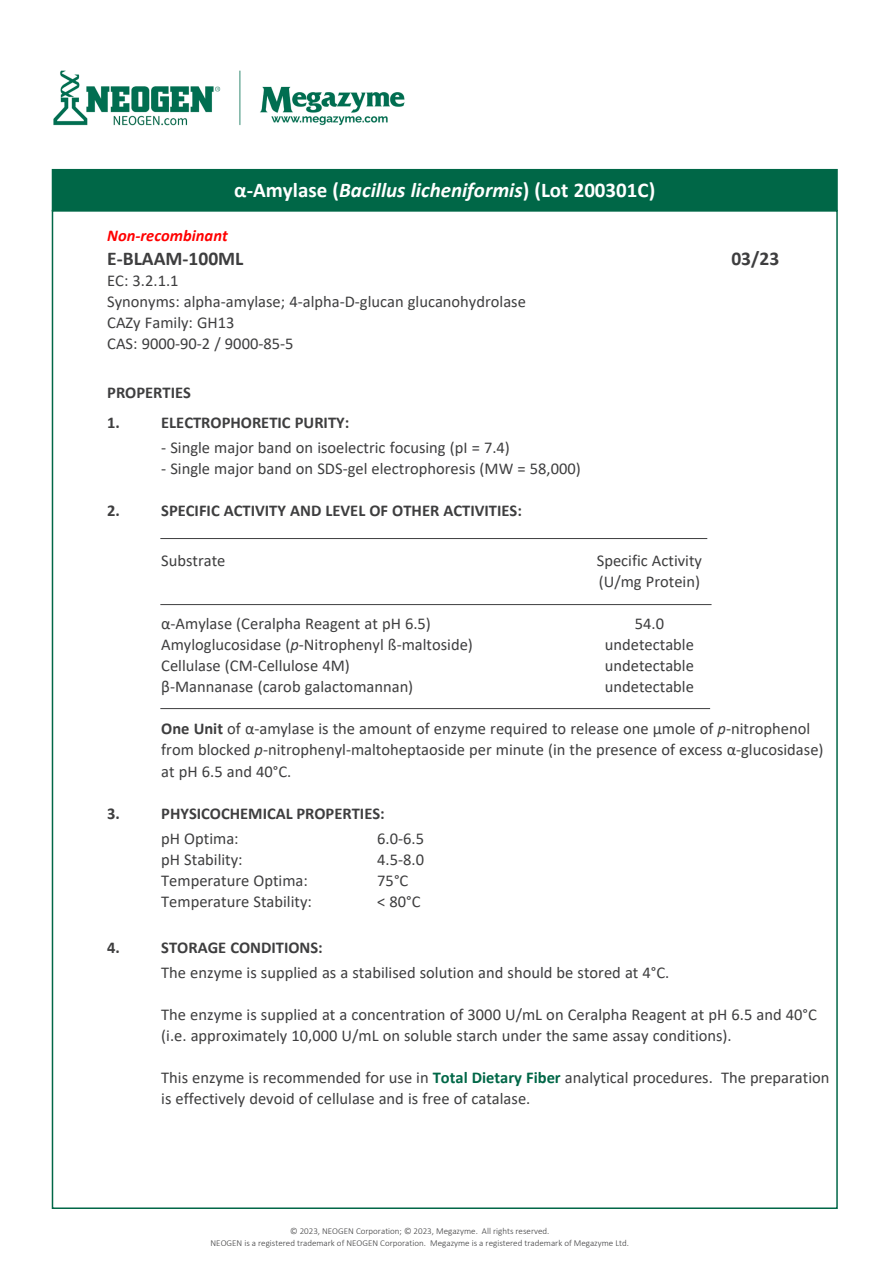
<style>
.page{position:relative;width:893px;height:1263px;background:#fff}
.page>*{position:absolute;margin:0;border:0;box-sizing:border-box;transform-origin:0 0}
.t1{font:700 21px "Calibri";color:#fff}
.t2{font:700 19.5px "Calibri";color:#3e3e3f}
.t3{font:16.5px/21px "Calibri";color:#3e3e3f}
.t4{font:700 16.5px "Calibri";color:#3e3e3f}
.t5{font:italic 700 16.5px "Calibri";color:#f00}
.t6{font:300 9px "Calibri";color:#3e3e3f}
.s1{font-style:italic}
.s2{font-weight:700}
.s3{font-weight:700;color:#006747}
</style>
<div class="page">
<div style="left:52px;top:170px;width:785px;height:41px;background:#006747"></div>
<div style="left:52px;top:169px;width:786px;height:42px;border:2px solid #006747"></div>
<hr style="left:160px;top:538px;width:547px;height:1px;background:#3e3e3f">
<hr style="left:160px;top:708px;width:550px;height:1px;background:#3e3e3f">
<img style="left:53px;top:70px;width:352px;height:56px">
<hr style="left:160px;top:604px;width:551px;height:1px;background:#3e3e3f">
<p class="t1" style="left:234px;top:175px;width:422px">α-Amylase (<span class="s1">Bacillus licheniformis</span>) (Lot 200301C)</p>
<p class="t5" style="left:107px;top:224px;width:122px">Non-recombinant</p>
<p class="t2" style="left:107px;top:245px;width:138px">E-BLAAM-100ML</p>
<p class="t2" style="left:731px;top:245px;width:49px">03/23</p>
<p class="t3" style="left:107px;top:270px;width:73px">EC: 3.2.1.1</p>
<p class="t3" style="left:107px;top:291px;width:420px">Synonyms: alpha-amylase; 4-alpha-D-glucan glucanohydrolase</p>
<p class="t3" style="left:107px;top:312px;width:129px">CAZy Family: GH13</p>
<p class="t3" style="left:107px;top:333px;width:188px">CAS: 9000-90-2 / 9000-85-5</p>
<p class="t4" style="left:107px;top:381px;width:85px">PROPERTIES</p>
<p class="t4" style="left:107px;top:411px;width:14px">1.</p>
<p class="t4" style="left:161px;top:411px;width:190px">ELECTROPHORETIC PURITY:</p>
<p class="t3" style="left:161px;top:437px;width:350px">- Single major band on isoelectric focusing (pI = 7.4)</p>
<p class="t3" style="left:161px;top:458px;width:421px">- Single major band on SDS-gel electrophoresis (MW = 58,000)</p>
<p class="t4" style="left:107px;top:499px;width:14px">2.</p>
<p class="t4" style="left:161px;top:499px;width:362px">SPECIFIC ACTIVITY AND LEVEL OF OTHER ACTIVITIES:</p>
<p class="t3" style="left:161px;top:550px;width:66px">Substrate</p>
<p class="t3" style="left:597px;top:550px;width:107px">Specific Activity</p>
<p class="t3" style="left:599px;top:571px;width:103px">(U/mg Protein)</p>
<p class="t3" style="left:161px;top:613px;width:271px">α-Amylase (Ceralpha Reagent at pH 6.5)</p>
<p class="t3" style="left:635px;top:613px;width:31px">54.0</p>
<p class="t3" style="left:161px;top:634px;width:313px">Amyloglucosidase (<span class="s1">p</span>-Nitrophenyl ß-maltoside)</p>
<p class="t3" style="left:605px;top:634px;width:91px">undetectable</p>
<p class="t3" style="left:161px;top:655px;width:190px">Cellulase (CM-Cellulose 4M)</p>
<p class="t3" style="left:605px;top:655px;width:91px">undetectable</p>
<p class="t3" style="left:161px;top:676px;width:254px">β-Mannanase (carob galactomannan)</p>
<p class="t3" style="left:605px;top:676px;width:91px">undetectable</p>
<p class="t3" style="left:161px;top:718px;width:664px"><span class="s2">One Unit</span> of α-amylase is the amount of enzyme required to release one μmole of <span class="s1">p</span>-nitrophenol from blocked <span class="s1">p</span>-nitrophenyl-maltoheptaoside per minute (in the presence of excess α-glucosidase) at pH 6.5 and 40°C.</p>
<p class="t4" style="left:107px;top:801px;width:14px">3.</p>
<p class="t4" style="left:161px;top:801px;width:225px">PHYSICOCHEMICAL PROPERTIES:</p>
<p class="t3" style="left:161px;top:827px;width:79px">pH Optima:</p>
<p class="t3" style="left:377px;top:827px;width:48px">6.0-6.5</p>
<p class="t3" style="left:161px;top:848px;width:83px">pH Stability:</p>
<p class="t3" style="left:377px;top:848px;width:48px">4.5-8.0</p>
<p class="t3" style="left:161px;top:869px;width:148px">Temperature Optima:</p>
<p class="t3" style="left:377px;top:869px;width:33px">75°C</p>
<p class="t3" style="left:161px;top:890px;width:152px">Temperature Stability:</p>
<p class="t3" style="left:377px;top:890px;width:45px">&lt; 80°C</p>
<p class="t4" style="left:107px;top:936px;width:14px">4.</p>
<p class="t4" style="left:161px;top:936px;width:163px">STORAGE CONDITIONS:</p>
<p class="t3" style="left:161px;top:962px;width:510px">The enzyme is supplied as a stabilised solution and should be stored at 4°C.</p>
<p class="t3" style="left:161px;top:1004px;width:657px">The enzyme is supplied at a concentration of 3000 U/mL on Ceralpha Reagent at pH 6.5 and 40°C (i.e. approximately 10,000 U/mL on soluble starch under the same assay conditions).</p>
<p class="t3" style="left:161px;top:1067px;width:670px">This enzyme is recommended for use in <span class="s3">Total Dietary Fiber</span> analytical procedures. The preparation is effectively devoid of cellulase and is free of catalase.</p>
<p class="t6" style="left:290px;top:1225px;width:261px">© 2023, NEOGEN Corporation; © 2023, Megazyme. All rights reserved.</p>
<p class="t6" style="left:211px;top:1238px;width:420px">NEOGEN is a registered trademark of NEOGEN Corporation. Megazyme is a registered trademark of Megazyme Ltd.</p>
</div>
